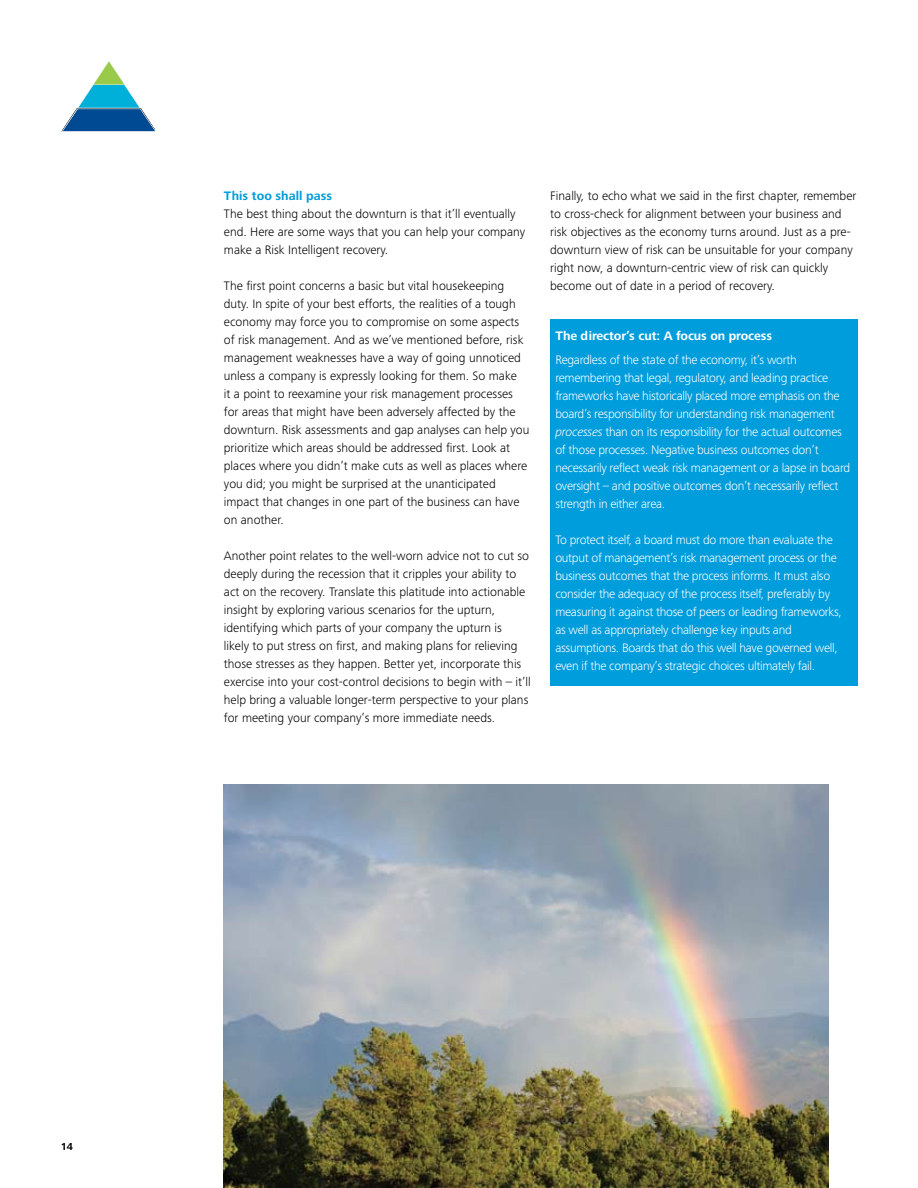
<style>
.page{position:relative;width:918px;height:1188px;background:#fff}
.page>*{position:absolute;margin:0;border:0;box-sizing:border-box;transform-origin:0 0}
.t1{font:300 12.75px/18px "Frutiger Next Pro";color:#000}
.t2{font:300 12.75px/18px "Frutiger Next Pro";letter-spacing:-.025em;color:#fff}
.t3{font:700 12.75px "Frutiger Next Pro";letter-spacing:-.01em;color:#fff}
.t4{font:700 12.75px "Frutiger Next Pro";color:#009ddc}
.t5{font:700 10.5px "Frutiger Next Pro";color:#000}
.s1{font-style:italic}
</style>
<div class="page">
<div style="left:550px;top:320px;width:307px;height:366px;background:#009ddc"></div>
<img style="left:223px;top:785px;width:606px;height:403px">
<svg style="left:61px;top:61px;width:95px;height:71px"></svg>
<p class="t4" style="left:224px;top:188px;width:110px">This too shall pass</p>
<p class="t1" style="left:224px;top:205px;width:303px">The best thing about the downturn is that it’ll eventually end. Here are some ways that you can help your company make a Risk Intelligent recovery.</p>
<p class="t1" style="left:224px;top:277px;width:307px">The first point concerns a basic but vital housekeeping duty. In spite of your best efforts, the realities of a tough economy may force you to compromise on some aspects of risk management. And as we’ve mentioned before, risk management weaknesses have a way of going unnoticed unless a company is expressly looking for them. So make<br>it a point to reexamine your risk management processes for areas that might have been adversely affected by the downturn. Risk assessments and gap analyses can help you prioritize which areas should be addressed first. Look at places where you didn’t make cuts as well as places where you did; you might be surprised at the unanticipated impact that changes in one part of the business can have on another.</p>
<p class="t1" style="left:224px;top:547px;width:308px">Another point relates to the well-worn advice not to cut so deeply during the recession that it cripples your ability to act on the recovery. Translate this platitude into actionable insight by exploring various scenarios for the upturn, identifying which parts of your company the upturn is<br>likely to put stress on first, and making plans for relieving those stresses as they happen. Better yet, incorporate this exercise into your cost-control decisions to begin with – it’ll help bring a valuable longer-term perspective to your plans for meeting your company’s more immediate needs.</p>
<p class="t1" style="left:550px;top:186px;width:308px">Finally, to echo what we said in the first chapter, remember to cross-check for alignment between your business and risk objectives as the economy turns around. Just as a pre&shy;downturn view of risk can be unsuitable for your company right now, a downturn-centric view of risk can quickly become out of date in a period of recovery.</p>
<p class="t3" style="left:555px;top:328px;width:218px">The director’s cut: A focus on process</p>
<p class="t2" style="left:555px;top:351px;width:296px">Regardless of the state of the economy, it’s worth remembering that legal, regulatory, and leading practice frameworks have historically placed more emphasis on the board’s responsibility for understanding risk management <span class="s1">processes</span> than on its responsibility for the actual outcomes of those processes. Negative business outcomes don’t necessarily reflect weak risk management or a lapse in board oversight – and positive outcomes don’t necessarily reflect strength in either area.</p>
<p class="t2" style="left:555px;top:531px;width:288px">To protect itself, a board must do more than evaluate the output of management’s risk management process or the business outcomes that the process informs. It must also consider the adequacy of the process itself, preferably by measuring it against those of peers or leading frameworks, as well as appropriately challenge key inputs and assumptions. Boards that do this well have governed well, even if the company’s strategic choices ultimately fail.</p>
<p class="t5" style="left:61px;top:1140px;width:14px">14</p>
</div>
